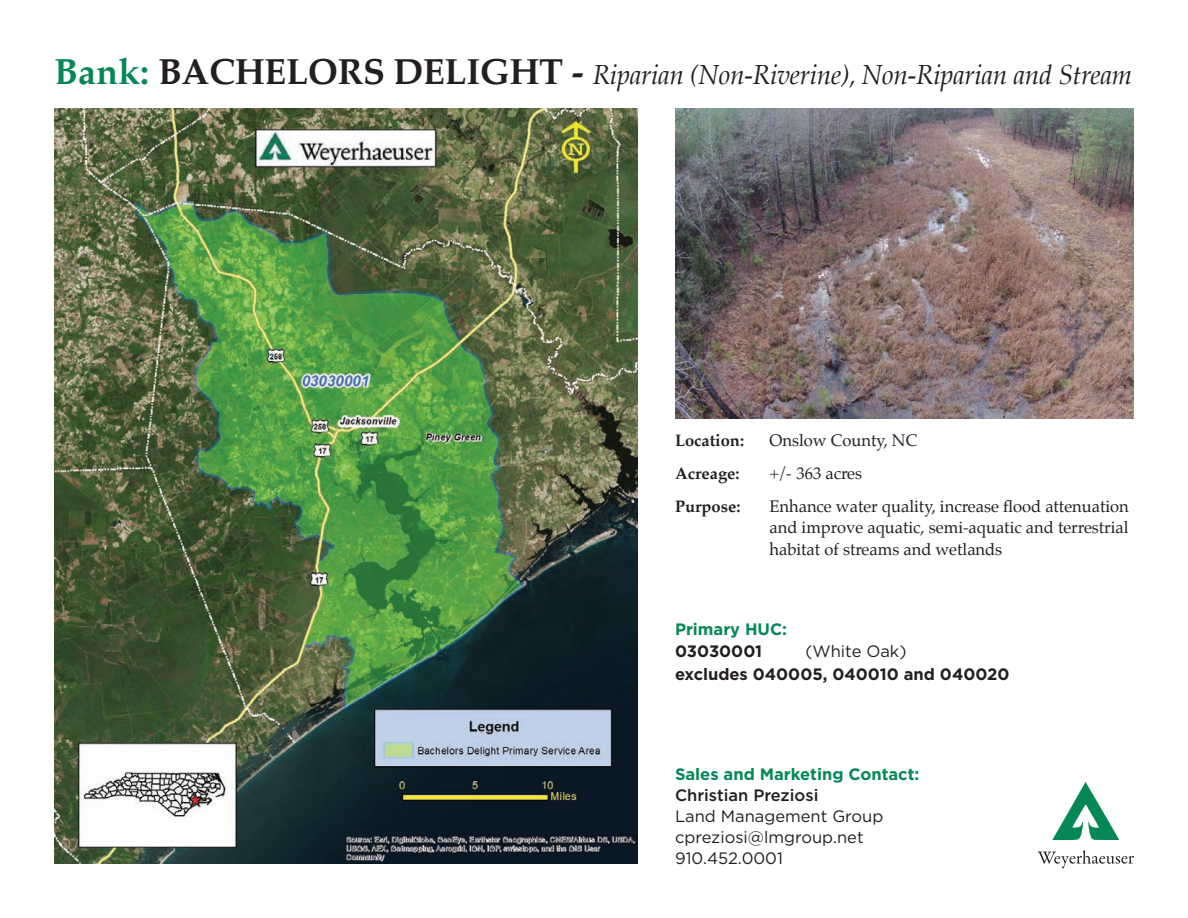
<style>
.page{position:relative;width:1188px;height:918px;background:#fff}
.page>*{position:absolute;margin:0;border:0;box-sizing:border-box;transform-origin:0 0}
.t1{font:italic 27px "Palatino";letter-spacing:-.01em;color:#231f20}
.t2{font:16.5px/21px "Palatino";color:#231f20}
.t3{font:16.5px/21px "Gotham";color:#231f20}
.t4{font:700 16.5px "Gotham";color:#231f20}
.t5{font:700 16.5px "Gotham";color:#058856}
.t6{font:700 16.5px "Palatino";color:#231f20}
.t7{font:500 16.5px "Gotham";color:#231f20}
.s1{font-weight:700;font-style:normal;font-size:36px;color:#058856}
.s2{font-weight:700;font-style:normal;font-size:36px}
</style>
<div class="page">
<img style="left:675px;top:108px;width:459px;height:310px">
<img style="left:54px;top:108px;width:584px;height:756px">
<svg style="left:1052px;top:782px;width:67px;height:58px"></svg>
<svg style="left:1038px;top:850px;width:96px;height:18px"></svg>
<h1 class="t1" style="left:54px;top:53px;width:1080px"><span class="s1">Bank:</span> <span class="s2">Bachelors Delight -</span> Riparian (Non-Riverine), Non-Riparian and Stream</h1>
<p class="t6" style="left:675px;top:426px;width:71px">Location:</p>
<p class="t2" style="left:769px;top:429px;width:149px">Onslow County, NC</p>
<p class="t6" style="left:675px;top:459px;width:66px">Acreage:</p>
<p class="t2" style="left:769px;top:462px;width:94px">+/- 363 acres</p>
<p class="t6" style="left:675px;top:492px;width:67px">Purpose:</p>
<p class="t2" style="left:769px;top:495px;width:361px">Enhance water quality, increase flood attenuation and improve aquatic, semi-aquatic and terrestrial</p>
<p class="t2" style="left:769px;top:539px;width:234px">habitat of streams and wetlands</p>
<p class="t5" style="left:675px;top:618px;width:114px">Primary HUC:</p>
<p class="t4" style="left:675px;top:641px;width:89px">03030001</p>
<p class="t3" style="left:805px;top:641px;width:103px">(White Oak)</p>
<p class="t4" style="left:675px;top:663px;width:336px">excludes 040005, 040010 and 040020</p>
<p class="t5" style="left:675px;top:763px;width:246px">Sales and Marketing Contact:</p>
<p class="t7" style="left:675px;top:784px;width:145px">Christian Preziosi</p>
<p class="t3" style="left:675px;top:805px;width:210px">Land Management Group cpreziosi@lmgroup.net<br>910.452.0001</p>
</div>
